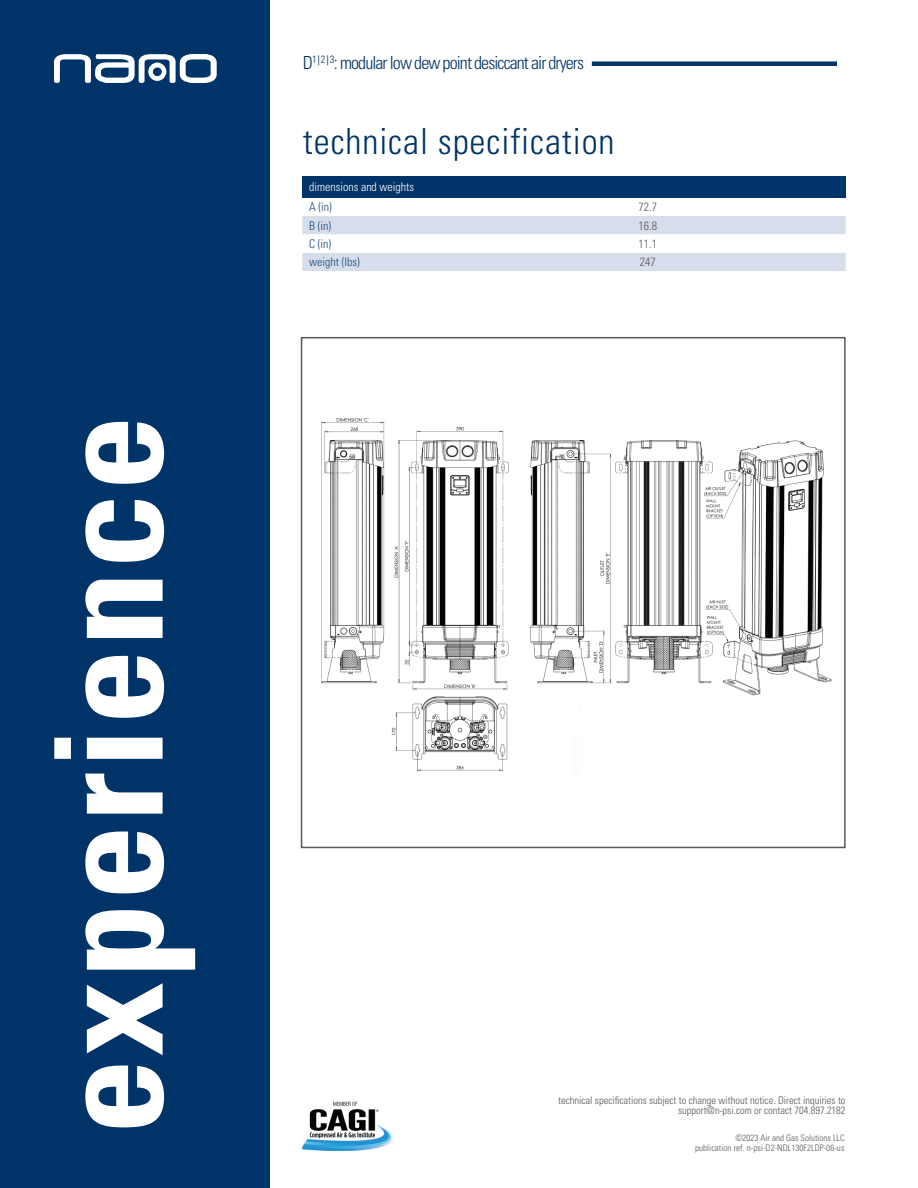
<style>
.page{position:relative;width:918px;height:1188px;background:#fff}
.page>*{position:absolute;margin:0;border:0;box-sizing:border-box;transform-origin:0 0}
.t1{font:700 condensed 150px "Univers LT Std";letter-spacing:.02em;color:#fff}
.t2{font:300 condensed 36px "Univers LT Std";letter-spacing:.025em;color:#003367}
.t3{font:300 condensed 18px "Univers LT Std";letter-spacing:-.05em;color:#003367}
.t4{font:300 condensed 12px "Univers LT Std";color:#1a4d7f}
.t5{font:300 condensed 12px "Univers LT Std";color:#fff}
.t6{font:300 condensed 12px "Univers LT Std";color:#57585a}
.t7{font:300 condensed 10.5px "Univers LT Std";color:#57585a}
.t8{font:300 condensed 9px/10.8px "Univers LT Std";letter-spacing:.005em;color:#57585a;text-align:right}
</style>
<div class="page">
<img style="left:321px;top:418px;width:511px;height:354px">
<div style="left:301px;top:337px;width:545px;height:511px;border:2px solid #57585a"></div>
<div style="left:592px;top:61px;width:245px;height:5px;background:#003367"></div>
<div style="left:0;top:0;width:270px;height:1188px;background:#003367"></div>
<svg style="left:54px;top:54px;width:163px;height:29px"></svg>
<img style="left:302px;top:1101px;width:91px;height:49px">
<div style="left:302px;top:176px;width:544px;height:22px;background:#003367"></div>
<svg style="left:302px;top:216px;width:544px;height:55px"></svg>
<h1 class="t1" style="left:17px;top:1134px;width:720px;rotate:-90deg">experience</h1>
<h3 class="t3" style="left:303px;top:51px;width:283px">D<sup>1</sup><sup>│</sup><sup>2</sup><sup>│</sup><sup>3</sup>: modular low dew point desiccant air dryers</h3>
<h2 class="t2" style="left:303px;top:119px;width:313px">technical specification</h2>
<p class="t5" style="left:309px;top:180px;width:107px">dimensions and weights</p>
<p class="t4" style="left:309px;top:200px;width:24px">A (in)</p>
<p class="t6" style="left:638px;top:200px;width:20px">72.7</p>
<p class="t4" style="left:309px;top:218px;width:23px">B (in)</p>
<p class="t6" style="left:638px;top:218px;width:20px">16.8</p>
<p class="t4" style="left:309px;top:236px;width:23px">C (in)</p>
<p class="t6" style="left:638px;top:236px;width:20px">11.1</p>
<p class="t4" style="left:309px;top:255px;width:52px">weight (lbs)</p>
<p class="t6" style="left:640px;top:255px;width:17px">247</p>
<p class="t7" style="left:558px;top:1094px;width:289px">technical specifications subject to change without notice. Direct inquiries to</p>
<p class="t7" style="left:678px;top:1104px;width:169px">support@n-psi.com or contact 704.897.2182</p>
<p class="t8" style="left:695px;top:1132px;width:151px">©2023 Air and Gas Solutions LLC<br>publication ref. n-psi-D2-NDL130F2LDP-06-us</p>
</div>
